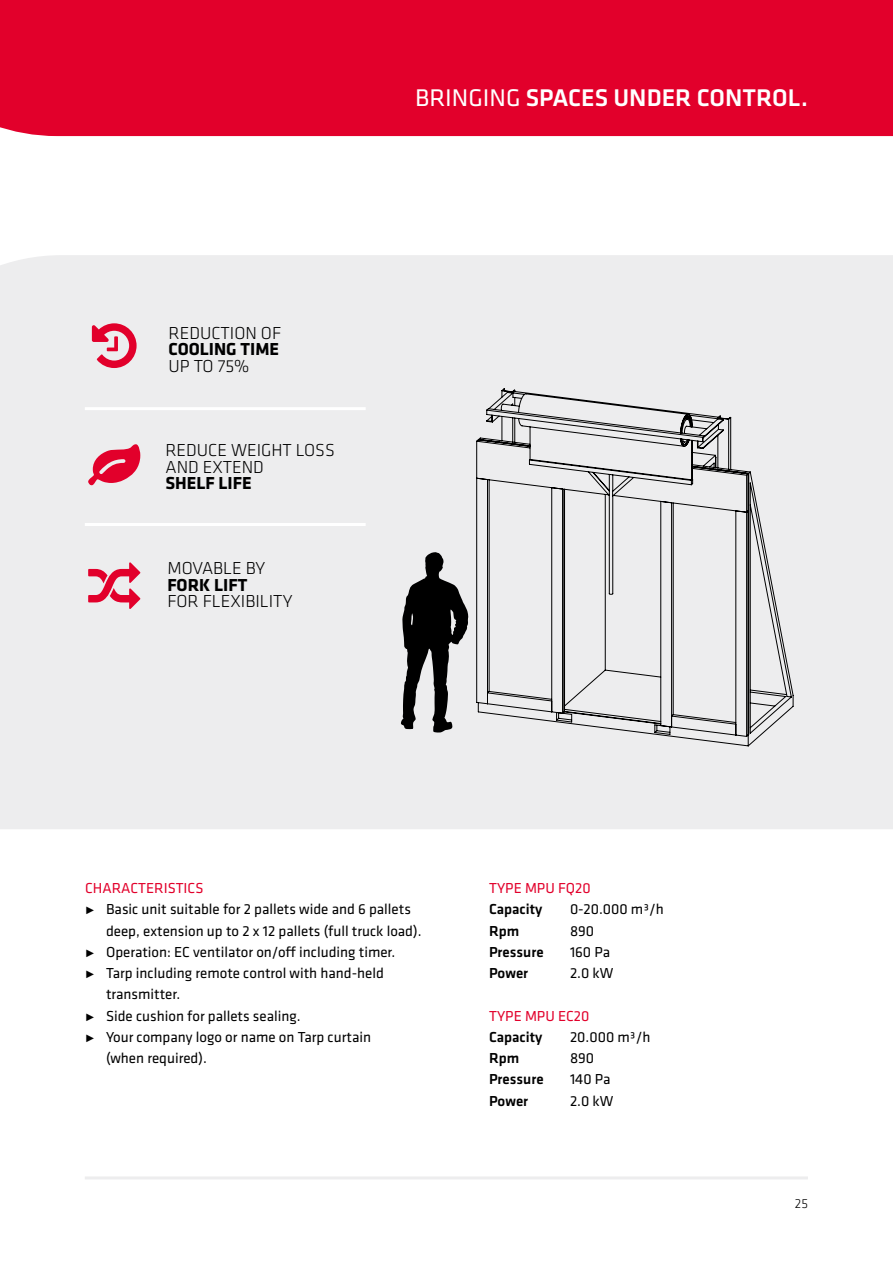
<style>
.page{position:relative;width:893px;height:1263px;background:#fff}
.page>*{position:absolute;margin:0;border:0;box-sizing:border-box;transform-origin:0 0}
.t1{font:52.2px "Font Awesome";color:#e2002b}
.t2{font:500 25.05px "Klavika";color:#fff}
.t3{font:300 18px/16.5px "Klavika";color:#000}
.t4{font:700 18px "Klavika";color:#000}
.t5{font:15px "Klavika";color:#000}
.t6{font:500 15px "Klavika";color:#000}
.t7{font:15px "Klavika";color:#e2002b}
.t8{font:300 13.5px "Klavika";color:#000}
.s1{font-weight:400}
</style>
<div class="page">
<div style="left:0;top:255px;width:893px;height:574px;background:#ededee"></div>
<div style="left:0;top:0;width:893px;height:136px;background:#e2002b"></div>
<hr style="left:85px;top:1176px;width:723px;height:3px;background:#ededee">
<hr style="left:85px;top:407px;width:281px;height:3px;background:#fff">
<hr style="left:85px;top:523px;width:281px;height:3px;background:#fff">
<svg style="left:383px;top:389px;width:444px;height:421px"></svg>
<svg style="left:401px;top:552px;width:67px;height:180px"></svg>
<div style="left:92px;top:323px;width:45px;height:45px;background:#ededee"></div>
<div style="left:88px;top:562px;width:52px;height:47px;background:#ededee"></div>
<h2 class="t2" style="left:415px;top:89px;width:394px"><span class="s1">BrinGinG</span> spaces under control.</h2>
<p class="t3" style="left:169px;top:325px;width:114px">REDUCTION OF</p>
<p class="t4" style="left:169px;top:342px;width:112px">COOLING TIME</p>
<p class="t3" style="left:169px;top:358px;width:82px">UP TO 75%</p>
<h1 class="t1" style="left:88px;top:440px;width:54px">●</h1>
<p class="t3" style="left:165px;top:443px;width:171px">REDUCE WEIGHT LOSS<br>AND EXTEND</p>
<p class="t4" style="left:165px;top:477px;width:88px">SHELF LIFE</p>
<p class="t3" style="left:167px;top:560px;width:99px">MOVABLE BY</p>
<p class="t4" style="left:167px;top:578px;width:81px">FORK LIFT</p>
<p class="t3" style="left:167px;top:593px;width:127px">FOR FLEXIBILITY</p>
<p class="t7" style="left:85px;top:881px;width:120px">CHArACTEriSTiCS</p>
<p class="t5" style="left:85px;top:903px;width:327px">˭ Basic unit suitable for 2 pallets wide and 6 pallets</p>
<p class="t5" style="left:106px;top:924px;width:317px">deep, extension up to 2 x 12 pallets (full truck load).</p>
<p class="t5" style="left:85px;top:945px;width:312px">˭ Operation: EC ventilator on/off including timer.</p>
<p class="t5" style="left:85px;top:967px;width:300px">˭ Tarp including remote control with hand-held</p>
<p class="t5" style="left:106px;top:988px;width:76px">transmitter.</p>
<p class="t5" style="left:85px;top:1009px;width:217px">˭ Side cushion for pallets sealing.</p>
<p class="t5" style="left:85px;top:1030px;width:288px">˭ Your company logo or name on Tarp curtain</p>
<p class="t5" style="left:106px;top:1052px;width:102px">(when required).</p>
<p class="t7" style="left:489px;top:881px;width:103px">TYPE MPU FQ20</p>
<p class="t6" style="left:489px;top:904px;width:55px">capacity</p>
<p class="t5" style="left:570px;top:903px;width:95px">0-20.000 m³/h</p>
<p class="t6" style="left:489px;top:925px;width:32px">rpm</p>
<p class="t5" style="left:570px;top:924px;width:26px">890</p>
<p class="t6" style="left:489px;top:946px;width:56px">pressure</p>
<p class="t5" style="left:570px;top:945px;width:42px">160 Pa</p>
<p class="t6" style="left:489px;top:967px;width:41px">power</p>
<p class="t5" style="left:570px;top:966px;width:45px">2.0 kW</p>
<p class="t7" style="left:489px;top:1009px;width:102px">TYPE MPU EC20</p>
<p class="t6" style="left:489px;top:1031px;width:55px">capacity</p>
<p class="t5" style="left:570px;top:1030px;width:82px">20.000 m³/h</p>
<p class="t6" style="left:489px;top:1052px;width:32px">rpm</p>
<p class="t5" style="left:570px;top:1051px;width:26px">890</p>
<p class="t6" style="left:489px;top:1074px;width:56px">pressure</p>
<p class="t5" style="left:570px;top:1073px;width:42px">140 Pa</p>
<p class="t6" style="left:489px;top:1095px;width:41px">power</p>
<p class="t5" style="left:570px;top:1094px;width:45px">2.0 kW</p>
<p class="t8" style="left:795px;top:1197px;width:15px">25</p>
</div>
